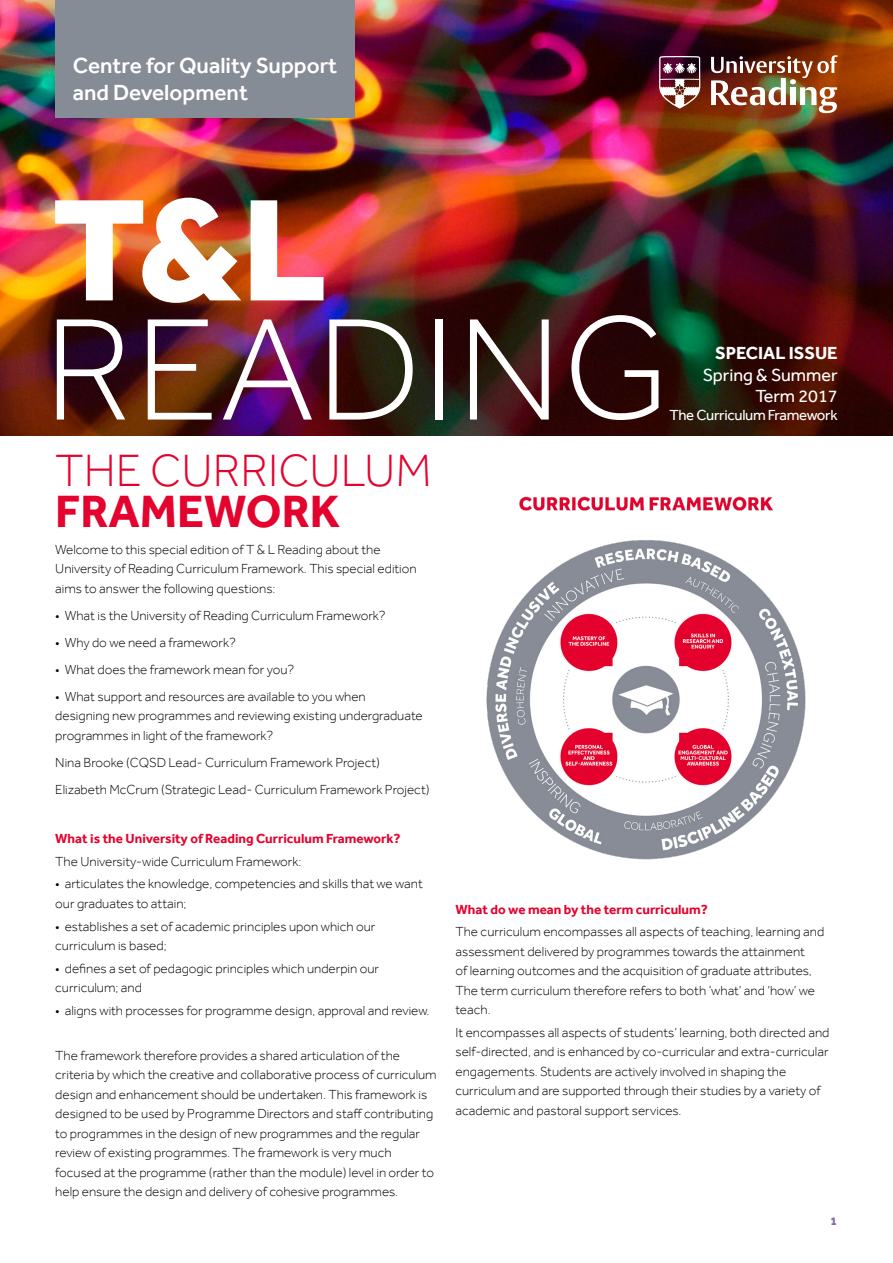
<style>
.page{position:relative;width:893px;height:1263px;background:#fff}
.page>*{position:absolute;margin:0;border:0;box-sizing:border-box;transform-origin:0 0}
.t1{font:300 150px "Effra";letter-spacing:.01em;color:#fff}
.t2{font:800 150px "Effra";color:#fff}
.t3{font:300 46.5px "Effra";color:#e4032e}
.t4{font:700 46.5px "Effra";color:#e4032e}
.t5{font:500 22.5px/27px "Effra";color:#fff}
.t6{font:18px/21.6px "Effra";color:#fff;text-align:right}
.t7{font:700 18px "Effra";color:#fff}
.t8{font:15px "Effra";letter-spacing:-.02em;color:#fff}
.t9{font:300 13.5px/19.5px "Effra";color:#000}
.t10{font:700 13.5px "Effra";color:#e4032e}
.t11{font:800 12px "Effra";color:#866ea2}
</style>
<div class="page">
<img style="left:0;top:0;width:893px;height:436px">
<img style="left:711px;top:55px;width:127px;height:58px">
<svg style="left:659px;top:56px;width:41px;height:53px"></svg>
<div style="left:56px;top:0;width:299px;height:117px;background:#868c96"></div>
<img style="left:486px;top:496px;width:320px;height:364px">
<h3 class="t5" style="left:73px;top:52px;width:266px">Centre for Quality Support and Development</h3>
<h1 class="t2" style="left:52px;top:157px;width:276px">T&amp;L</h1>
<h1 class="t1" style="left:44px;top:285px;width:628px">READING</h1>
<h3 class="t7" style="left:715px;top:342px;width:124px">SPECIAL ISSUE</h3>
<h3 class="t6" style="left:703px;top:364px;width:137px">Spring &amp; Summer<br>Term 2017</h3>
<p class="t8" style="left:669px;top:407px;width:170px">The Curriculum Framework</p>
<h2 class="t3" style="left:55px;top:444px;width:378px">THE CURRICULUM</h2>
<h2 class="t4" style="left:55px;top:483px;width:287px">FRAMEWORK</h2>
<p class="t9" style="left:55px;top:540px;width:363px">Welcome to this special edition of T &amp; L Reading about the<br>University of Reading Curriculum Framework. This special edition aims to answer the following questions:</p>
<p class="t9" style="left:55px;top:606px;width:332px">• What is the University of Reading Curriculum Framework?</p>
<p class="t9" style="left:55px;top:633px;width:182px">• Why do we need a framework?</p>
<p class="t9" style="left:55px;top:660px;width:241px">• What does the framework mean for you?</p>
<p class="t9" style="left:55px;top:687px;width:369px">• What support and resources are available to you when designing new programmes and reviewing existing undergraduate programmes in light of the framework?</p>
<p class="t9" style="left:55px;top:749px;width:376px;line-height:27px">Nina Brooke (CQSD Lead- Curriculum Framework Project)<br>Elizabeth McCrum (Strategic Lead- Curriculum Framework Project)</p>
<p class="t10" style="left:55px;top:831px;width:347px">What is the University of Reading Curriculum Framework?</p>
<p class="t9" style="left:55px;top:852px;width:248px">The University-wide Curriculum Framework:</p>
<p class="t9" style="left:55px;top:874px;width:369px">• articulates the knowledge, competencies and skills that we want our graduates to attain;</p>
<p class="t9" style="left:55px;top:916px;width:322px">• establishes a set of academic principles upon which our curriculum is based;</p>
<p class="t9" style="left:55px;top:958px;width:325px">• defines a set of pedagogic principles which underpin our curriculum; and</p>
<p class="t9" style="left:55px;top:1000px;width:376px">• aligns with processes for programme design, approval and review.</p>
<p class="t9" style="left:55px;top:1045px;width:383px">The framework therefore provides a shared articulation of the criteria by which the creative and collaborative process of curriculum design and enhancement should be undertaken. This framework is designed to be used by Programme Directors and staff contributing to programmes in the design of new programmes and the regular review of existing programmes. The framework is very much focused at the programme (rather than the module) level in order to help ensure the design and delivery of cohesive programmes.</p>
<p class="t10" style="left:455px;top:901px;width:254px">What do we mean by the term curriculum?</p>
<p class="t9" style="left:455px;top:922px;width:370px">The curriculum encompasses all aspects of teaching, learning and assessment delivered by programmes towards the attainment<br>of learning outcomes and the acquisition of graduate attributes, The term curriculum therefore refers to both ’what’ and ‘how’ we teach.</p>
<p class="t9" style="left:455px;top:1023px;width:376px">It encompasses all aspects of students’ learning, both directed and self-directed, and is enhanced by co-curricular and extra-curricular engagements. Students are actively involved in shaping the curriculum and are supported through their studies by a variety of academic and pastoral support services.</p>
<p class="t11" style="left:830px;top:1214px;width:8px">1</p>
</div>
